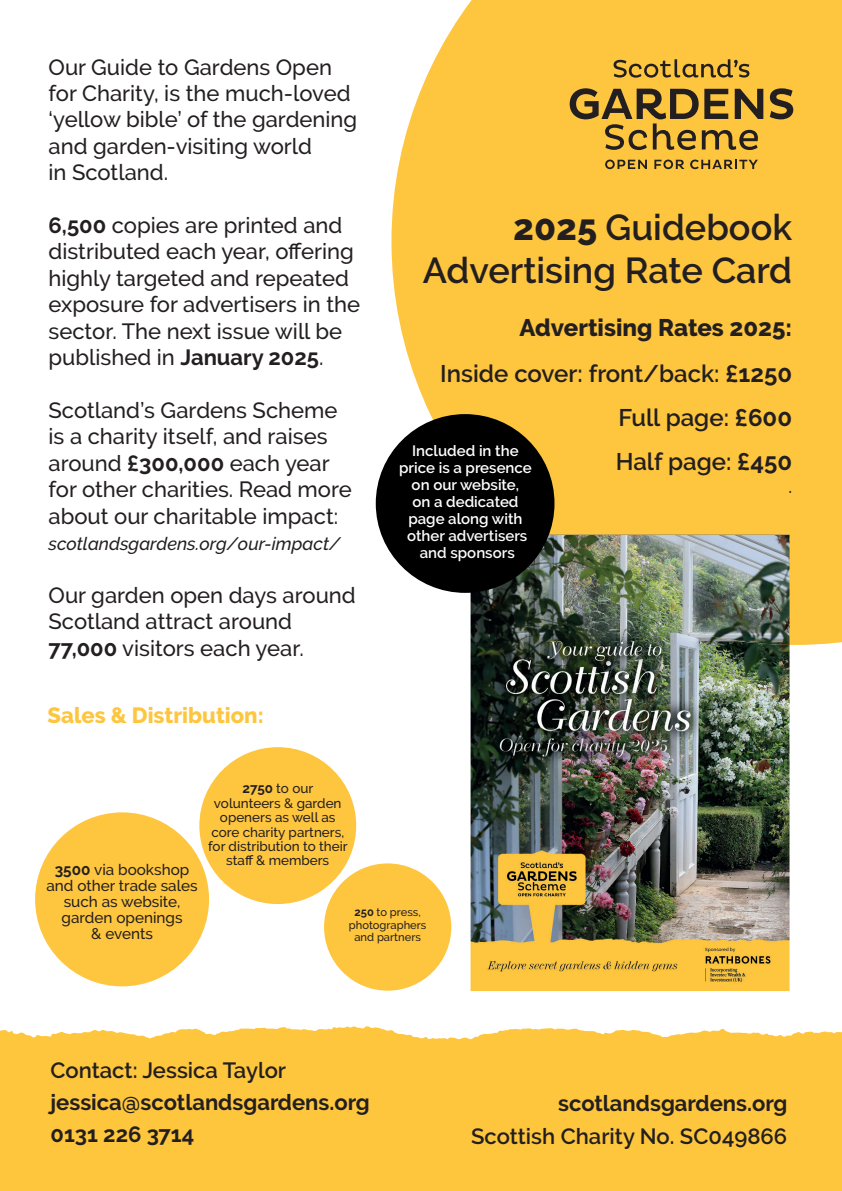
<style>
.page{position:relative;width:842px;height:1191px;background:#fff}
.page>*{position:absolute;margin:0;border:0;box-sizing:border-box;transform-origin:0 0}
.t1{font:600 36px/43.2px "Raleway";color:#231f20;text-align:right}
.t2{font:600 24px/46.8px "Raleway";color:#231f20;text-align:right}
.t3{font:500 22px/26.4px "Raleway";color:#231f20}
.t4{font:700 22px/32px "Raleway";color:#231f20}
.t5{font:600 22px "Raleway";color:#231f20}
.t6{font:800 22px "Raleway";color:#fec53e}
.t7{font:500 18.4px "Raleway";color:#231f20}
.t8{font:italic 500 18px "Raleway";color:#231f20}
.t9{font:500 15.2px/16px "Raleway";color:#231f20;text-align:center}
.t10{font:600 15px/17px "Raleway";color:#fff;text-align:center}
.t11{font:600 15px/17px "Raleway";color:#fbfbfc;text-align:center}
.t12{font:500 13.4px/14.4px "Raleway";color:#231f20;text-align:center}
.t13{font:500 11.2px/12.8px "Raleway";color:#231f20;text-align:center}
.s1{font-weight:700}
.s2{font-weight:800}
</style>
<div class="page">
<div style="left:391px;top:0;width:451px;height:645px;background:#fec53e"></div>
<div style="left:0;top:1026px;width:842px;height:165px;background:#fec63d"></div>
<svg style="left:605px;top:160px;width:42px;height:9px"></svg>
<svg style="left:654px;top:160px;width:30px;height:9px"></svg>
<svg style="left:690px;top:160px;width:68px;height:9px"></svg>
<svg style="left:770px;top:88px;width:23px;height:31px"></svg>
<svg style="left:613px;top:59px;width:136px;height:19px"></svg>
<svg style="left:570px;top:88px;width:193px;height:62px"></svg>
<div style="left:35px;top:812px;width:174px;height:174px;background:#fec53e;border-radius:50%"></div>
<div style="left:199px;top:747px;width:157px;height:157px;background:#fec53e;border-radius:50%"></div>
<div style="left:324px;top:863px;width:127px;height:127px;background:#fec53e;border-radius:50%"></div>
<img style="left:471px;top:576px;width:191px;height:415px">
<img style="left:662px;top:645px;width:127px;height:346px">
<img style="left:518px;top:534px;width:271px;height:111px">
<div style="left:376px;top:414px;width:178px;height:179px;background:#000001;border-radius:50%"></div>
<p class="t3" style="left:49px;top:54px;width:310px">Our Guide to Gardens Open for Charity, is the much-loved ‘yellow bible’ of the gardening and garden-visiting world<br>in Scotland.</p>
<p class="t3" style="left:49px;top:212px;width:313px"><span class="s1">6,500</span> copies are printed and distributed each year, offering highly targeted and repeated exposure for advertisers in the sector. The next issue will be published in <span class="s1">January 2025</span>.</p>
<p class="t3" style="left:49px;top:397px;width:305px">Scotland’s Gardens Scheme is a charity itself, and raises around <span class="s1">£300,000</span> each year for other charities. Read more about our charitable impact:</p>
<p class="t8" style="left:49px;top:533px;width:293px">scotlandsgardens.org/our-impact/</p>
<p class="t3" style="left:49px;top:582px;width:309px">Our garden open days around<br>Scotland attract around<br><span class="s1">77,000</span> visitors each year.</p>
<p class="t6" style="left:48px;top:703px;width:218px">Sales &amp; Distribution:</p>
<h1 class="t1" style="left:423px;top:206px;width:371px"><span class="s2">2025</span> Guidebook<br>Advertising Rate Card</h1>
<p class="t2" style="left:440px;top:304px;width:353px"><span class="s2">Advertising Rates 2025:<br></span>Inside cover: front/back: <span class="s1">£1250</span></p>
<p class="t2" style="left:616px;top:396px;width:178px;line-height:44px;text-align:left">Full page: <span class="s1">£600<br></span>Half page: <span class="s1">£450</span></p>
<p class="t7" style="left:788px;top:475px;width:5px">.</p>
<p class="t10" style="left:399px;top:442px;width:134px">Included in the price is a presence on our website,<br>on a dedicated page along with</p>
<p class="t11" style="left:407px;top:527px;width:122px">other advertisers and sponsors</p>
<p class="t9" style="left:47px;top:861px;width:153px"><span class="s1">3500</span> via bookshop and other trade sales such as website, garden openings<br>&amp; events</p>
<p class="t12" style="left:208px;top:781px;width:141px"><span class="s1">2750</span> to our volunteers &amp; garden openers as well as core charity partners, for distribution to their staff &amp; members</p>
<p class="t13" style="left:349px;top:905px;width:79px"><span class="s1">250</span> to press, photographers and partners</p>
<p class="t5" style="left:50px;top:1057px;width:237px">Contact: Jessica Taylor</p>
<p class="t4" style="left:50px;top:1086px;width:321px">jessica@scotlandsgardens.org<br>0131 226 3714</p>
<p class="t4" style="left:558px;top:1087px;width:231px">scotlandsgardens.org</p>
<p class="t5" style="left:471px;top:1123px;width:318px">Scottish Charity No. SC049866</p>
</div>
